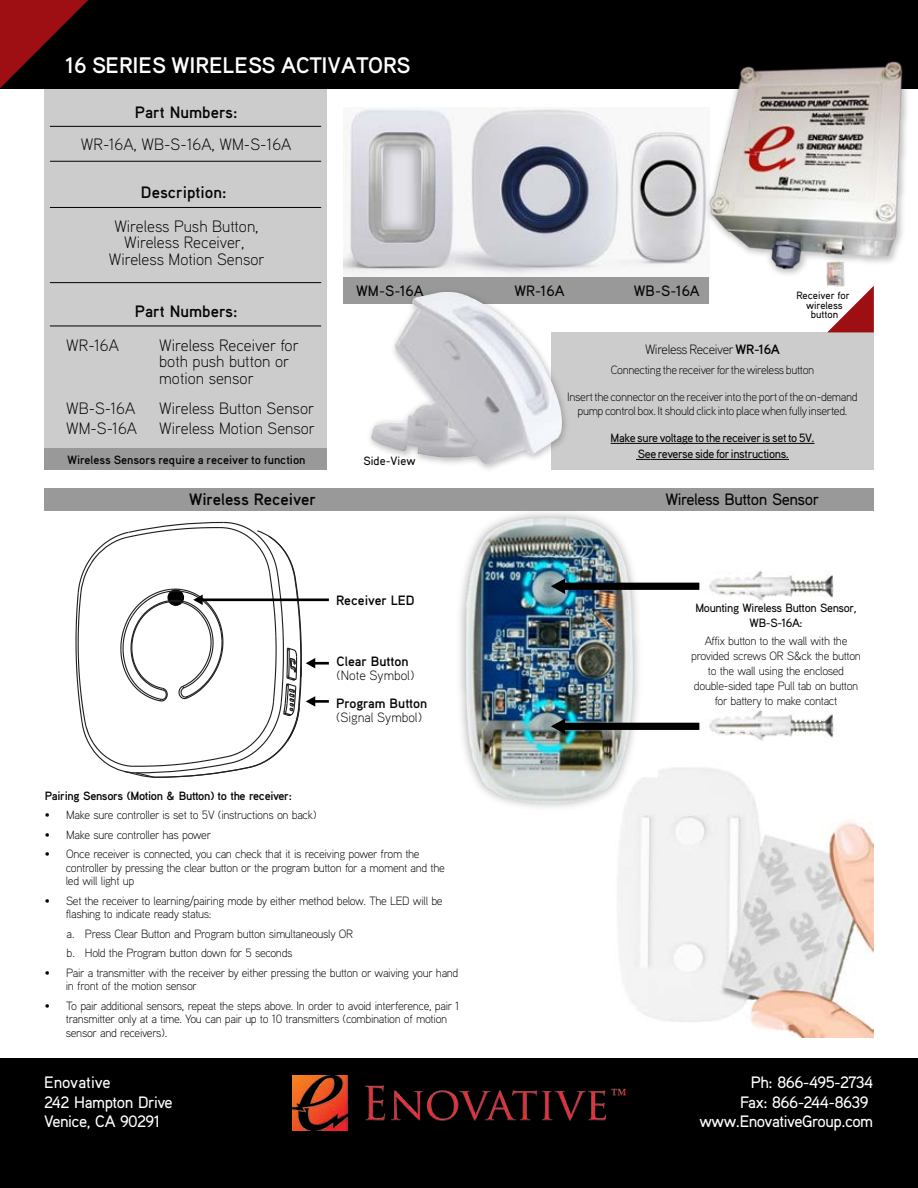
<style>
.page{position:relative;width:918px;height:1188px;background:#fff}
.page>*{position:absolute;margin:0;border:0;box-sizing:border-box;transform-origin:0 0}
.t1{font:700 22.5px "Aaux Pro";letter-spacing:-.005em;color:#fff}
.t2{font:300 16.5px/16.5px "Aaux Pro";color:#070606}
.t3{font:500 16.5px/19.5px "Aaux Pro";letter-spacing:-.03em;color:#fff;text-align:right}
.t4{font:700 16.5px "Aaux Pro";color:#070606}
.t5{font:500 16.5px "Aaux Pro";letter-spacing:-.03em;color:#070606}
.t6{font:500 15px "Aaux Pro";color:#070606}
.t7{font:700 13.5px "Aaux Pro";color:#070606}
.t8{font:300 13.5px "Aaux Pro";color:#070606}
.t9{font:300 13.5px "Aaux Pro";letter-spacing:-.025em;color:#070606}
.t10{font:300 12px/13.5px "Aaux Pro";letter-spacing:-.025em;color:#070606}
.t11{font:500 12px/15px "Aaux Pro";letter-spacing:-.03em;color:#070606;text-align:center}
.t12{font:700 12px "Aaux Pro";letter-spacing:-.03em;color:#070606}
.t13{font:700 12px "Aaux Pro";color:#070606}
.t14{font:500 12px "Aaux Pro";color:#070606}
.t15{font:500 10.5px/9.3px "Aaux Pro";color:#070606;text-align:center}
.s1{font-weight:700}
</style>
<div class="page">
<img style="left:618px;top:768px;width:256px;height:269px">
<img style="left:460px;top:513px;width:186px;height:303px">
<img style="left:466px;top:518px;width:166px;height:284px">
<img style="left:343px;top:108px;width:357px;height:169px">
<div style="left:0;top:1059px;width:918px;height:129px;background:#000"></div>
<div style="left:551px;top:332px;width:323px;height:138px;background:#ccc"></div>
<div style="left:44px;top:488px;width:830px;height:23px;background:#999"></div>
<div style="left:44px;top:447px;width:283px;height:23px;background:#999"></div>
<div style="left:44px;top:88px;width:283px;height:359px;background:#ccc"></div>
<hr style="left:50px;top:282px;width:271px;height:1px;background:#000">
<hr style="left:50px;top:207px;width:271px;height:1px;background:#000">
<hr style="left:50px;top:161px;width:271px;height:1px;background:#000">
<hr style="left:50px;top:126px;width:271px;height:1px;background:#000">
<hr style="left:50px;top:326px;width:271px;height:1px;background:#000">
<div style="left:0;top:0;width:918px;height:88px;background:#000"></div>
<svg style="left:0;top:0;width:88px;height:88px"></svg>
<img style="left:293px;top:1075px;width:332px;height:55px">
<svg style="left:75px;top:522px;width:254px;height:256px"></svg>
<svg style="left:551px;top:718px;width:148px;height:16px"></svg>
<div style="left:343px;top:277px;width:366px;height:27px;background:#999"></div>
<svg style="left:551px;top:578px;width:148px;height:16px"></svg>
<svg style="left:827px;top:286px;width:47px;height:46px"></svg>
<img style="left:700px;top:88px;width:215px;height:187px">
<img style="left:710px;top:61px;width:199px;height:208px">
<img style="left:826px;top:261px;width:19px;height:26px">
<img style="left:370px;top:292px;width:196px;height:177px">
<img style="left:371px;top:293px;width:190px;height:171px">
<img style="left:709px;top:571px;width:125px;height:30px">
<img style="left:709px;top:710px;width:125px;height:31px">
<svg style="left:611px;top:443px;width:13px;height:1px"></svg>
<hr style="left:624px;top:443px;width:190px;height:1px;background:#070606">
<svg style="left:636px;top:459px;width:14px;height:1px"></svg>
<hr style="left:650px;top:459px;width:139px;height:1px;background:#070606">
<h1 class="t1" style="left:65px;top:51px;width:347px">16 SERIES WIRELESS ACTIVATORS</h1>
<h2 class="t4" style="left:135px;top:102px;width:104px">Part Numbers:</h2>
<h2 class="t2" style="left:81px;top:135px;width:212px">WR-16A, WB-S-16A, WM-S-16A</h2>
<h2 class="t4" style="left:141px;top:182px;width:87px">Description:</h2>
<h2 class="t2" style="left:109px;top:217px;width:157px;text-align:center">Wireless Push Button,<br>Wireless Receiver,<br>Wireless Motion Sensor</h2>
<h2 class="t4" style="left:135px;top:301px;width:104px">Part Numbers:</h2>
<h2 class="t2" style="left:66px;top:336px;width:54px">WR-16A</h2>
<h2 class="t2" style="left:66px;top:399px;width:71px">WB-S-16A</h2>
<h2 class="t2" style="left:66px;top:419px;width:73px">WM-S-16A</h2>
<h2 class="t2" style="left:159px;top:336px;width:141px">Wireless Receiver for both push button or motion sensor</h2>
<h2 class="t2" style="left:159px;top:398px;width:157px;line-height:19.8px">Wireless Button Sensor<br>Wireless Motion Sensor</h2>
<p class="t13" style="left:67px;top:452px;width:240px">Wireless Sensors require a receiver to function</p>
<p class="t6" style="left:356px;top:282px;width:69px">WM-S-16A</p>
<p class="t6" style="left:514px;top:282px;width:52px">WR-16A</p>
<p class="t6" style="left:634px;top:282px;width:67px">WB-S-16A</p>
<p class="t15" style="left:796px;top:291px;width:55px">Receiver for wireless button</p>
<p class="t14" style="left:363px;top:453px;width:54px">Side-View</p>
<p class="t9" style="left:645px;top:341px;width:136px">Wireless Receiver <span class="s1">WR-16A</span></p>
<p class="t10" style="left:611px;top:363px;width:205px">Connecting the receiver for the wireless button</p>
<p class="t10" style="left:567px;top:390px;width:292px;text-align:center">Insert the connector on the receiver into the port of the on-demand pump control box. It should click into place when fully inserted.</p>
<p class="t11" style="left:611px;top:429px;width:205px;line-height:16px">Make sure voltage to the receiver is set to 5V.<br>See reverse side for instructions.</p>
<h2 class="t4" style="left:189px;top:488px;width:128px">Wireless Receiver</h2>
<h2 class="t5" style="left:665px;top:489px;width:155px">Wireless Button Sensor</h2>
<p class="t7" style="left:336px;top:592px;width:80px">Receiver LED</p>
<p class="t7" style="left:337px;top:653px;width:74px">Clear Button</p>
<p class="t8" style="left:337px;top:667px;width:79px">(Note Symbol)</p>
<p class="t7" style="left:336px;top:695px;width:93px">Program Button</p>
<p class="t8" style="left:336px;top:709px;width:87px">(Signal Symbol)</p>
<p class="t12" style="left:45px;top:788px;width:249px">Pairing Sensors (Motion &amp; Button) to the receiver:</p>
<p class="t10" style="left:45px;top:808px;width:273px">• Make sure controller is set to 5V (instructions on back)</p>
<p class="t10" style="left:45px;top:827px;width:168px">• Make sure controller has power</p>
<p class="t10" style="left:66px;top:847px;width:380px;text-indent:-21px">• Once receiver is connected, you can check that it is receiving power from the controller by pressing the clear button or the program button for a moment and the led will light up</p>
<p class="t10" style="left:66px;top:893px;width:378px;text-indent:-21px">• Set the receiver to learning/pairing mode by either method below. The LED will be flashing to indicate ready status:</p>
<p class="t10" style="left:67px;top:923px;width:288px;line-height:19.5px">a. Press Clear Button and Program button simultaneously OR b. Hold the Program button down for 5 seconds</p>
<p class="t10" style="left:66px;top:965px;width:394px;text-indent:-21px">• Pair a transmitter with the receiver by either pressing the button or waiving your hand in front of the motion sensor</p>
<p class="t10" style="left:66px;top:998px;width:395px;text-indent:-21px">• To pair additional sensors, repeat the steps above. In order to avoid interference, pair 1 transmitter only at a time. You can pair up to 10 transmitters (combination of motion sensor and receivers).</p>
<h2 class="t3" style="left:44px;top:1072px;width:130px;text-align:left">Enovative<br>242 Hampton Drive<br>Venice, CA 90291</h2>
<p class="t11" style="left:695px;top:600px;width:163px">Mounting Wireless Button Sensor,<br>WB-S-16A:</p>
<p class="t10" style="left:691px;top:633px;width:171px;line-height:15px;text-align:center">Affix button to the wall with the provided screws OR S&amp;ck the button to the wall using the enclosed double-sided tape Pull tab on button for battery to make contact</p>
<h2 class="t3" style="left:699px;top:1072px;width:175px">Ph: 866-495-2734<br>Fax: 866-244-8639 www.EnovativeGroup.com</h2>
</div>
